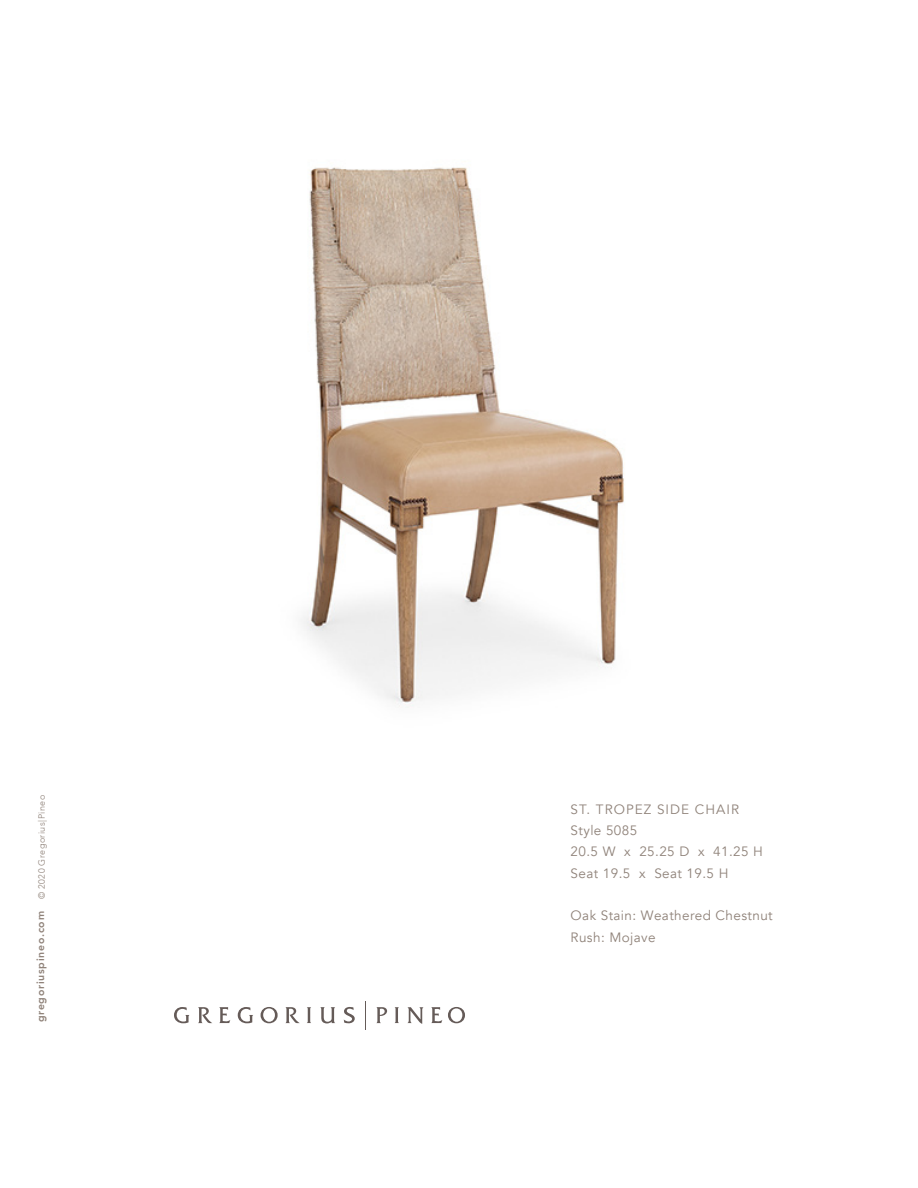
<style>
.page{position:relative;width:918px;height:1188px;background:#fff}
.page>*{position:absolute;margin:0;border:0;box-sizing:border-box;transform-origin:0 0}
.t1{font:13.5px/21.3px "Avenir";letter-spacing:.03em;color:#8f8279}
.t2{font:800 10.5px "Avenir";letter-spacing:.07em;color:#8f8279}
.t3{font:300 9px "Avenir";letter-spacing:.05em;color:#8f8279}
</style>
<div class="page">
<svg style="left:174px;top:1007px;width:15px;height:16px"></svg>
<svg style="left:238px;top:1007px;width:15px;height:16px"></svg>
<svg style="left:261px;top:1007px;width:17px;height:16px"></svg>
<svg style="left:448px;top:1007px;width:17px;height:16px"></svg>
<svg style="left:307px;top:1007px;width:4px;height:16px"></svg>
<svg style="left:395px;top:1007px;width:4px;height:16px"></svg>
<svg style="left:344px;top:1007px;width:11px;height:16px"></svg>
<svg style="left:198px;top:1007px;width:14px;height:16px"></svg>
<svg style="left:285px;top:1007px;width:15px;height:16px"></svg>
<svg style="left:376px;top:1007px;width:11px;height:16px"></svg>
<svg style="left:219px;top:1007px;width:11px;height:16px"></svg>
<svg style="left:431px;top:1007px;width:11px;height:16px"></svg>
<svg style="left:320px;top:1007px;width:15px;height:16px"></svg>
<svg style="left:407px;top:1007px;width:16px;height:17px"></svg>
<svg style="left:365px;top:1001px;width:1px;height:28px"></svg>
<img style="left:301px;top:167px;width:323px;height:541px">
<p class="t3" style="left:36px;top:899px;width:106px;rotate:-90deg">© 2020 Gregorius|Pineo</p>
<p class="t2" style="left:32px;top:1022px;width:113px;rotate:-90deg">gregoriuspineo.com</p>
<p class="t1" style="left:571px;top:799px;width:194px">ST. TROPEZ SIDE CHAIR<br>Style 5085<br>20.5 W x 25.25 D x 41.25 H<br>Seat 19.5 x Seat 19.5 H</p>
<p class="t1" style="left:571px;top:905px;width:204px">Oak Stain: Weathered Chestnut<br>Rush: Mojave</p>
</div>
